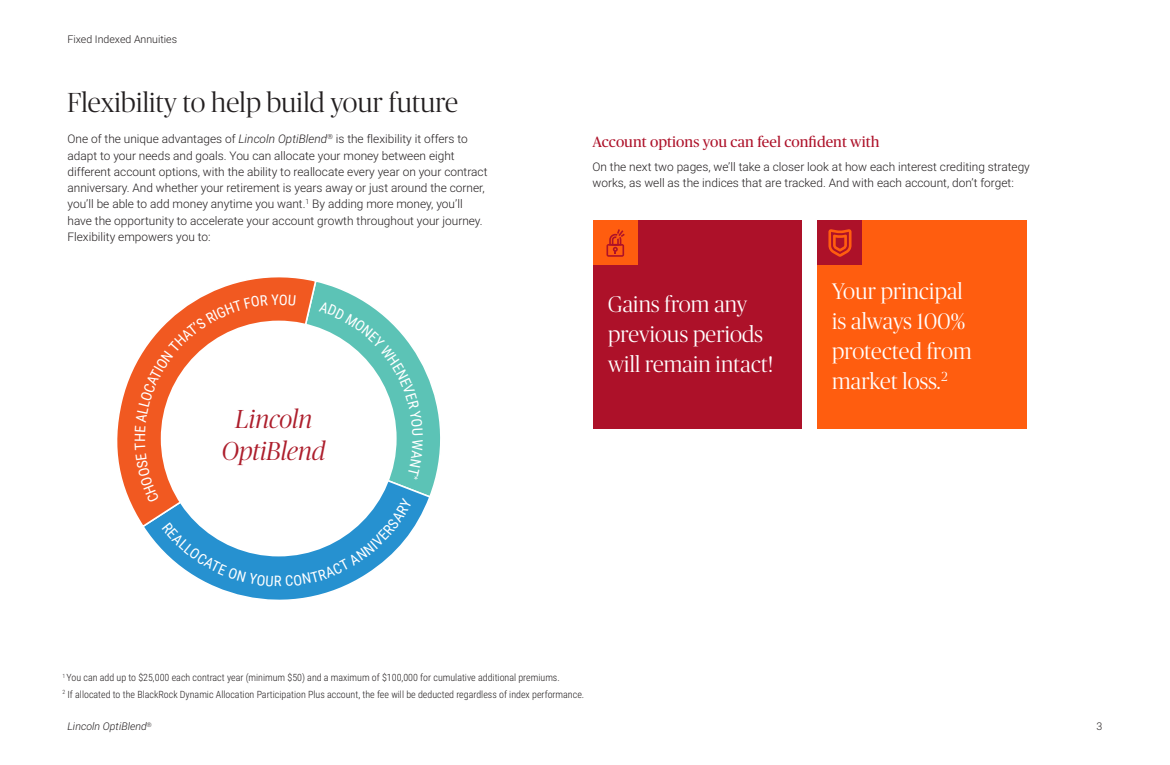
<style>
.page{position:relative;width:1170px;height:765px;background:#fff}
.page>*{position:absolute;margin:0;border:0;box-sizing:border-box;transform-origin:0 0}
.Subheader_1{font:300 27.5px "Publico Banner";letter-spacing:.01em;color:#231f20}
.t1{font:italic 300 26px/32.5px "Publico Banner";color:#ad1e2c;text-align:center}
.Subheader_1-2{font:300 22.5px/30px "Publico Banner";letter-spacing:.01em;color:#fff}
.Subheader_2{font:15px "Publico Headline";letter-spacing:.005em;color:#ad1129}
.Body_Copy{font:300 11.88px/16.2px "Roboto";color:#231f20}
.t2{font:300 10.62px "Roboto";color:#231f20}
.t3{font:italic 300 10.62px "Roboto";color:#231f20}
.Footnotes{font:300 10px "Roboto Condensed";color:#231f20}
.t4{font:300 6.25px "Roboto";color:#231f20}
.s1{font-style:italic}
</style>
<div class="page">
<div style="left:817px;top:220px;width:210px;height:209px;background:#ff5d0f"></div>
<svg style="left:318px;top:282px;width:123px;height:207px"></svg>
<svg style="left:214px;top:436px;width:218px;height:164px"></svg>
<svg style="left:117px;top:277px;width:201px;height:234px"></svg>
<div style="left:593px;top:220px;width:209px;height:209px;background:#ad1129"></div>
<div style="left:593px;top:220px;width:45px;height:45px;background:#ff5d0f"></div>
<div style="left:818px;top:220px;width:44px;height:45px;background:#ad1129"></div>
<svg style="left:828px;top:229px;width:24px;height:28px"></svg>
<svg style="left:607px;top:229px;width:18px;height:28px"></svg>
<svg style="left:135px;top:294px;width:288px;height:292px"></svg>
<p class="t2" style="left:68px;top:31px;width:111px">Fixed Indexed Annuities</p>
<p class="Subheader_1" style="left:68px;top:84px;width:392px">Flexibility to help build your future</p>
<p class="Body_Copy" style="left:68px;top:131px;width:422px">One of the unique advantages of <span class="s1">Lincoln OptiBlend</span><sup>®</sup> is the flexibility it offers to adapt to your needs and goals. You can allocate your money between eight different account options, with the ability to reallocate every year on your contract anniversary. And whether your retirement is years away or just around the corner, you’ll be able to add money anytime you want.<sup>1</sup> By adding more money, you’ll have the opportunity to accelerate your account growth throughout your journey.<br>Flexibility empowers you to:</p>
<p class="Subheader_2" style="left:592px;top:131px;width:288px">Account options you can feel confident with</p>
<p class="Body_Copy" style="left:592px;top:158px;width:439px">On the next two pages, we’ll take a closer look at how each interest crediting strategy works, as well as the indices that are tracked. And with each account, don’t forget:</p>
<p class="t1" style="left:222px;top:401px;width:105px">Lincoln<br>OptiBlend</p>
<p class="Subheader_1-2" style="left:608px;top:288px;width:167px">Gains from any previous periods will remain intact!</p>
<p class="Subheader_1-2" style="left:832px;top:275px;width:141px">Your principal is always 100% protected from market loss.<sup>2</sup></p>
<p class="Footnotes" style="left:62px;top:671px;width:499px"><sup>1</sup> You can add up to $25,000 each contract year (minimum $50) and a maximum of $100,000 for cumulative additional premiums.</p>
<p class="Footnotes" style="left:62px;top:687px;width:523px"><sup>2</sup> If allocated to the BlackRock Dynamic Allocation Participation Plus account, the fee will be deducted regardless of index performance.</p>
<p class="t4" style="left:147px;top:720px;width:6px">®</p>
<p class="t3" style="left:68px;top:719px;width:81px">Lincoln OptiBlend</p>
<p class="t2" style="left:1097px;top:719px;width:7px">3</p>
</div>
